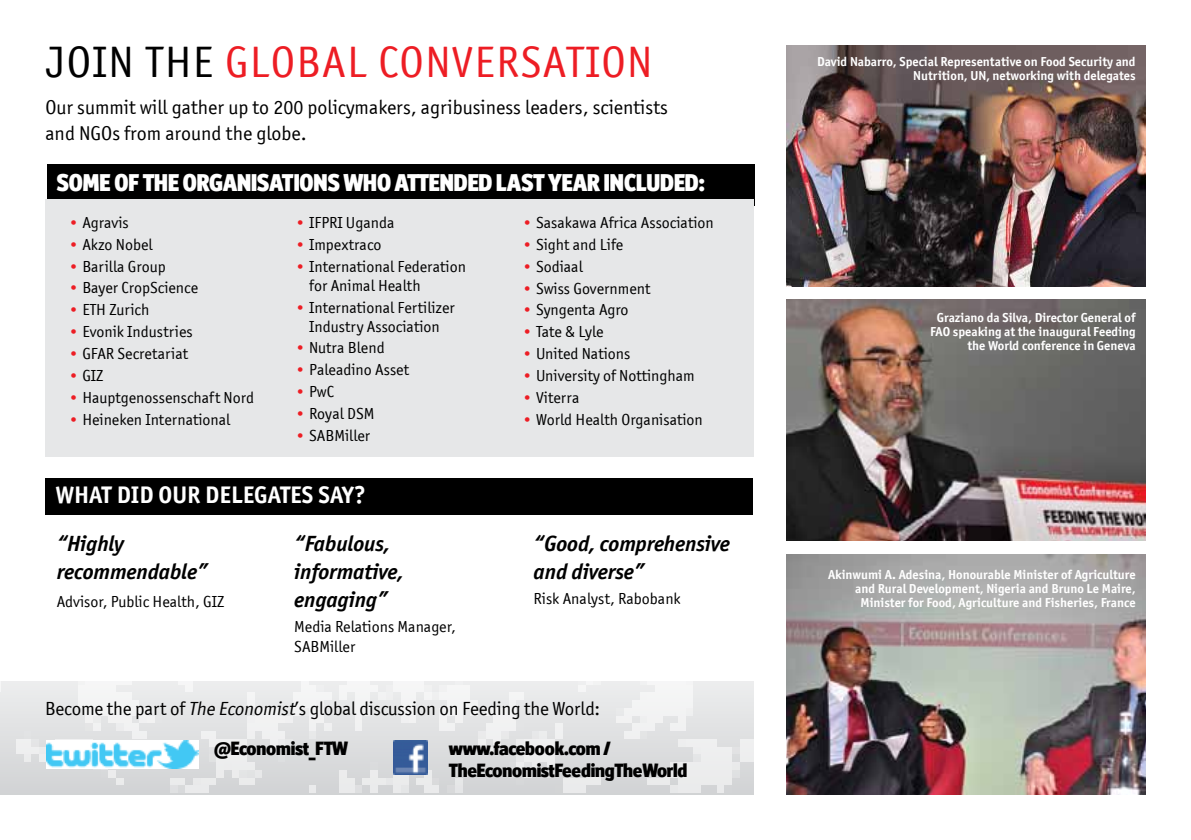
<style>
.page{position:relative;width:1191px;height:840px;background:#fff}
.page>*{position:absolute;margin:0;border:0;box-sizing:border-box;transform-origin:0 0}
.t1{font:44px "Officina San ITC";color:#ed1d24}
.t2{font:44px "Officina San ITC";color:#000}
.t3{font:900 24px "Officina Display";color:#fff}
.t4{font:700 24px "Officina San ITC";color:#fff}
.t5{font:italic 700 22px/28px "Officina San ITC";letter-spacing:-.01em;color:#000}
.t6{font:20px/26px "Officina San ITC";color:#000}
.t7{font:19px "Officina San ITC";letter-spacing:-.01em;color:#000}
.t8{font:900 19px/22px "Officina Display";letter-spacing:-.02em;color:#000}
.t9{font:16px/19px "Officina San ITC";color:#000}
.t10{font:700 13px/14px "Officina San ITC";color:#fff;text-align:right}
.s1{color:#ed1d24}
.s2{font-style:italic}
</style>
<div class="page">
<div style="left:47px;top:164px;width:707px;height:42px;background:#000"></div>
<div style="left:46px;top:478px;width:707px;height:36px;background:#000"></div>
<div style="left:45px;top:199px;width:709px;height:257px;background:#e6e7e8"></div>
<img style="left:786px;top:45px;width:359px;height:241px">
<img style="left:786px;top:299px;width:359px;height:241px">
<img style="left:786px;top:554px;width:359px;height:240px">
<img style="left:0;top:681px;width:753px;height:111px">
<img style="left:46px;top:739px;width:152px;height:29px">
<img style="left:393px;top:739px;width:35px;height:35px">
<h1 class="t2" style="left:46px;top:37px;width:43px">JOIN</h1>
<h1 class="t2" style="left:145px;top:37px;width:24px">THE</h1>
<h1 class="t1" style="left:225px;top:37px;width:272px">GLO BALCONVERSATION</h1>
<p class="t6" style="left:45px;top:94px;width:624px">Our summit will gather up to 200 policymakers, agribusiness leaders, scientists and NGOs from around the globe.</p>
<h2 class="t3" style="left:57px;top:168px;width:649px">Some of the organisations who attended last year included:</h2>
<p class="t9" style="left:68px;top:213px;width:62px"><span class="s1">•</span> Agravis</p>
<p class="t9" style="left:68px;top:235px;width:86px"><span class="s1">•</span> Akzo Nobel</p>
<p class="t9" style="left:68px;top:256px;width:99px"><span class="s1">•</span> Barilla Group</p>
<p class="t9" style="left:68px;top:278px;width:132px"><span class="s1">•</span> Bayer CropScience</p>
<p class="t9" style="left:68px;top:300px;width:23px"><span class="s1">•</span>ETH</p>
<p class="t9" style="left:109px;top:300px;width:42px">Zurich</p>
<p class="t9" style="left:68px;top:322px;width:126px"><span class="s1">•</span> Evonik Industries</p>
<p class="t9" style="left:68px;top:344px;width:23px"><span class="s1">•</span>GFAR</p>
<p class="t9" style="left:118px;top:344px;width:72px">Secretariat</p>
<p class="t9" style="left:68px;top:366px;width:37px"><span class="s1">•</span>GIZ</p>
<p class="t9" style="left:68px;top:387px;width:187px"><span class="s1">•</span> Hauptgenossenschaft Nord</p>
<p class="t9" style="left:68px;top:409px;width:164px"><span class="s1">•</span> H eineken International</p>
<p class="t9" style="left:295px;top:213px;width:101px"><span class="s1">•</span> IFPRI Uganda</p>
<p class="t9" style="left:295px;top:235px;width:88px"><span class="s1">•</span> Impextraco</p>
<p class="t9" style="left:309px;top:256px;width:158px;text-indent:-14px"><span class="s1">•</span> International Federation for Animal Health</p>
<p class="t9" style="left:295px;top:297px;width:161px;text-align:center"><span class="s1">•</span> International Fertilizer<br>Industry Association</p>
<p class="t9" style="left:295px;top:338px;width:91px"><span class="s1">•</span> Nutra Blend</p>
<p class="t9" style="left:295px;top:360px;width:116px"><span class="s1">•</span> Paleadino Asset</p>
<p class="t9" style="left:295px;top:382px;width:39px"><span class="s1">•</span> PwC</p>
<p class="t9" style="left:295px;top:404px;width:62px"><span class="s1">•</span> Royal DSM</p>
<p class="t9" style="left:295px;top:425px;width:77px"><span class="s1">•</span> SABMiller</p>
<h2 class="t4" style="left:55px;top:480px;width:32px">What</h2>
<h2 class="t4" style="left:117px;top:480px;width:13px">did</h2>
<h2 class="t4" style="left:159px;top:480px;width:15px">our</h2>
<h2 class="t4" style="left:205px;top:480px;width:13px">delegates</h2>
<h2 class="t4" style="left:318px;top:480px;width:49px">Say?</h2>
<h3 class="t5" style="left:57px;top:528px;width:152px">“Highly recommendable”</h3>
<p class="t9" style="left:57px;top:591px;width:169px">Advisor, Public H ealth, GIZ</p>
<h3 class="t5" style="left:294px;top:528px;width:111px">“Fabulous, informative, engaging”</h3>
<p class="t9" style="left:294px;top:616px;width:163px;line-height:20px">Media Relations Manager,<br>SABMiller</p>
<p class="t9" style="left:522px;top:213px;width:193px"><span class="s1">•</span> Sasakawa Africa Association</p>
<p class="t9" style="left:522px;top:235px;width:103px"><span class="s1">•</span> Sight and Life</p>
<p class="t9" style="left:522px;top:256px;width:63px"><span class="s1">•</span> Sodiaal</p>
<p class="t9" style="left:522px;top:278px;width:130px"><span class="s1">•</span> Swiss Government</p>
<p class="t9" style="left:522px;top:300px;width:108px"><span class="s1">•</span> Syngenta Agro</p>
<p class="t9" style="left:522px;top:322px;width:83px"><span class="s1">•</span> Tate &amp; Lyle</p>
<p class="t9" style="left:522px;top:344px;width:110px"><span class="s1">•</span> United Nations</p>
<p class="t9" style="left:522px;top:366px;width:174px"><span class="s1">•</span> University of Nottingham</p>
<p class="t9" style="left:522px;top:387px;width:59px"><span class="s1">•</span> Viterra</p>
<p class="t9" style="left:522px;top:409px;width:183px"><span class="s1">•</span> World H ealth Organisation</p>
<h3 class="t5" style="left:533px;top:528px;width:198px">“Good, comprehensive and diverse”</h3>
<p class="t9" style="left:533px;top:589px;width:149px">Risk Analyst, Rabobank</p>
<p class="t7" style="left:45px;top:696px;width:556px">Become the part of <span class="s2">The Economist</span>’s global discussion on Feeding the World:</p>
<p class="t8" style="left:214px;top:737px;width:135px">@Economist_FTW</p>
<p class="t8" style="left:449px;top:737px;width:240px">www.facebook.com /<br>TheEconomistFeedingTheWorld</p>
<p class="t10" style="left:817px;top:54px;width:320px">David Nabarro, Special Representative on Food Security and<br>Nutrition, UN, networking with delegates</p>
<p class="t10" style="left:930px;top:310px;width:207px">Graziano da Silva, Director General of<br>FAO speaking at the inaugural Feeding the World conference in Geneva</p>
<p class="t10" style="left:828px;top:566px;width:309px">Akinwumi A. Adesina, Honourable Minister of Agriculture and Rural Development, Nigeria and Bruno Le Maire,<br>Minister for Food, Agriculture and Fisheries, France</p>
</div>
